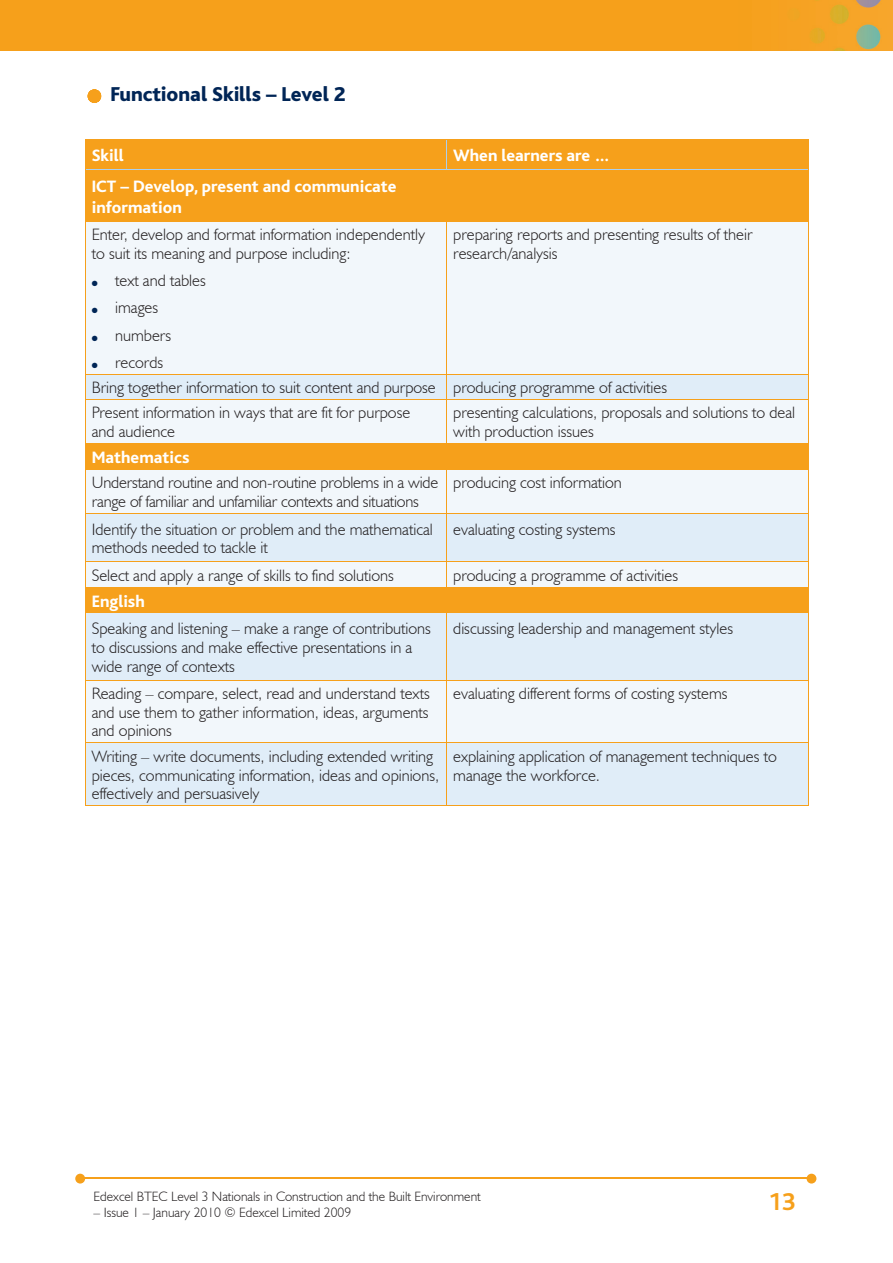
<style>
.page{position:relative;width:893px;height:1263px;background:#fff}
.page>*{position:absolute;margin:0;border:0;box-sizing:border-box;transform-origin:0 0}
.t1{font:700 25.5px "Bliss";color:#f6a01b}
.t2{font:800 21px "Bliss";color:#002556}
.t3{font:800 17.25px/21px "Bliss";color:#fff}
.t4{font:300 16.5px/18.8px "Humanist 521 BT";color:#231f20}
.t5{font:300 13.5px "Humanist 521 BT";color:#231f20}
.t6{font:7.5px "Zapf Dingbats";color:#002556}
</style>
<div class="page">
<img style="left:0;top:0;width:893px;height:51px">
<hr style="left:82px;top:1178px;width:728px;height:1px;background:#f6a01b">
<svg style="left:807px;top:1174px;width:9px;height:9px"></svg>
<svg style="left:75px;top:1174px;width:10px;height:9px"></svg>
<svg style="left:88px;top:89px;width:13px;height:14px"></svg>
<div style="left:86px;top:140px;width:722px;height:81px;background:#f6a01b"></div>
<div style="left:86px;top:222px;width:722px;height:152px;background:#f2f7fb"></div>
<svg style="left:86px;top:375px;width:722px;height:430px;fill:#e0edf8"></svg>
<svg style="left:86px;top:444px;width:722px;height:169px"></svg>
<hr style="left:446px;top:140px;width:1px;height:30px;background:#accfed">
<hr style="left:86px;top:170px;width:361px;height:1px;background:#accfed">
<hr style="left:447px;top:170px;width:361px;height:1px;background:#accfed">
<hr style="left:85px;top:140px;width:1px;height:30px;background:#f6a01b">
<hr style="left:808px;top:140px;width:1px;height:30px;background:#f6a01b">
<hr style="left:85px;top:139px;width:362px;height:1px;background:#f6a01b">
<hr style="left:447px;top:139px;width:362px;height:1px;background:#f6a01b">
<hr style="left:446px;top:170px;width:1px;height:51px;background:#f6a01b">
<hr style="left:85px;top:170px;width:1px;height:51px;background:#f6a01b">
<hr style="left:808px;top:170px;width:1px;height:51px;background:#f6a01b">
<hr style="left:85px;top:221px;width:1px;height:153px;background:#f6a01b">
<hr style="left:85px;top:221px;width:362px;height:1px;background:#f6a01b">
<hr style="left:446px;top:221px;width:1px;height:153px;background:#f6a01b">
<hr style="left:808px;top:221px;width:1px;height:153px;background:#f6a01b">
<hr style="left:447px;top:221px;width:362px;height:1px;background:#f6a01b">
<svg style="left:85px;top:375px;width:1px;height:24px"></svg>
<hr style="left:85px;top:374px;width:362px;height:1px;background:#f6a01b">
<svg style="left:446px;top:375px;width:1px;height:24px"></svg>
<svg style="left:808px;top:375px;width:1px;height:24px"></svg>
<hr style="left:447px;top:374px;width:362px;height:1px;background:#f6a01b">
<hr style="left:85px;top:400px;width:1px;height:43px;background:#f6a01b">
<hr style="left:85px;top:399px;width:362px;height:1px;background:#f6a01b">
<hr style="left:446px;top:400px;width:1px;height:43px;background:#f6a01b">
<hr style="left:808px;top:400px;width:1px;height:43px;background:#f6a01b">
<hr style="left:447px;top:399px;width:362px;height:1px;background:#f6a01b">
<svg style="left:85px;top:444px;width:1px;height:25px"></svg>
<hr style="left:85px;top:443px;width:362px;height:1px;background:#f6a01b">
<svg style="left:446px;top:444px;width:1px;height:25px"></svg>
<svg style="left:808px;top:444px;width:1px;height:25px"></svg>
<hr style="left:447px;top:443px;width:362px;height:1px;background:#f6a01b">
<hr style="left:85px;top:470px;width:1px;height:43px;background:#f6a01b">
<hr style="left:85px;top:469px;width:362px;height:1px;background:#f6a01b">
<hr style="left:446px;top:470px;width:1px;height:43px;background:#f6a01b">
<hr style="left:808px;top:470px;width:1px;height:43px;background:#f6a01b">
<hr style="left:447px;top:469px;width:362px;height:1px;background:#f6a01b">
<hr style="left:446px;top:514px;width:1px;height:47px;background:#f6a01b">
<hr style="left:85px;top:514px;width:1px;height:47px;background:#f6a01b">
<hr style="left:808px;top:514px;width:1px;height:47px;background:#f6a01b">
<hr style="left:85px;top:513px;width:362px;height:1px;background:#f6a01b">
<hr style="left:447px;top:513px;width:362px;height:1px;background:#f6a01b">
<hr style="left:85px;top:561px;width:362px;height:1px;background:#f6a01b">
<hr style="left:447px;top:561px;width:362px;height:1px;background:#f6a01b">
<svg style="left:85px;top:562px;width:1px;height:51px"></svg>
<hr style="left:85px;top:587px;width:362px;height:1px;background:#f6a01b">
<svg style="left:446px;top:562px;width:1px;height:51px"></svg>
<svg style="left:808px;top:562px;width:1px;height:51px"></svg>
<hr style="left:447px;top:587px;width:362px;height:1px;background:#f6a01b">
<hr style="left:446px;top:613px;width:1px;height:67px;background:#f6a01b">
<hr style="left:85px;top:613px;width:1px;height:67px;background:#f6a01b">
<hr style="left:808px;top:613px;width:1px;height:67px;background:#f6a01b">
<hr style="left:85px;top:613px;width:362px;height:1px;background:#f6a01b">
<hr style="left:447px;top:613px;width:362px;height:1px;background:#f6a01b">
<hr style="left:85px;top:680px;width:1px;height:62px;background:#f6a01b">
<hr style="left:85px;top:680px;width:362px;height:1px;background:#f6a01b">
<hr style="left:446px;top:680px;width:1px;height:62px;background:#f6a01b">
<hr style="left:808px;top:680px;width:1px;height:62px;background:#f6a01b">
<hr style="left:447px;top:680px;width:362px;height:1px;background:#f6a01b">
<hr style="left:85px;top:805px;width:362px;height:1px;background:#f6a01b">
<hr style="left:85px;top:743px;width:1px;height:62px;background:#f6a01b">
<hr style="left:85px;top:742px;width:362px;height:1px;background:#f6a01b">
<hr style="left:447px;top:805px;width:362px;height:1px;background:#f6a01b">
<hr style="left:446px;top:743px;width:1px;height:62px;background:#f6a01b">
<hr style="left:808px;top:743px;width:1px;height:62px;background:#f6a01b">
<hr style="left:447px;top:742px;width:362px;height:1px;background:#f6a01b">
<p class="t2" style="left:111px;top:83px;width:237px">Functional Skills – Level 2</p>
<p class="t3" style="left:92px;top:146px;width:33px">Skill</p>
<p class="t3" style="left:453px;top:146px;width:158px">When learners are …</p>
<p class="t3" style="left:92px;top:176px;width:306px">ICT – Develop, present and communicate information</p>
<p class="t4" style="left:92px;top:225px;width:335px">Enter, develop and format information independently to suit its meaning and purpose including:</p>
<p class="t4" style="left:115px;top:266px;width:92px;line-height:27.3px">text and tables images numbers records</p>
<p class="t4" style="left:453px;top:225px;width:301px">preparing reports and presenting results of their research/analysis</p>
<p class="t6" style="left:92px;top:280px;width:7px">●</p>
<p class="t6" style="left:92px;top:307px;width:7px">●</p>
<p class="t6" style="left:92px;top:334px;width:7px">●</p>
<p class="t6" style="left:92px;top:362px;width:7px">●</p>
<p class="t4" style="left:92px;top:374px;width:577px;line-height:25.3px">Bring together information to suit content and purpose producing programme of activities<br>Present information in ways that are fit for purpose</p>
<p class="t4" style="left:92px;top:422px;width:85px">and audience</p>
<p class="t4" style="left:453px;top:403px;width:343px">presenting calculations, proposals and solutions to deal with production issues</p>
<p class="t3" style="left:92px;top:447px;width:99px">Mathematics</p>
<p class="t4" style="left:92px;top:473px;width:348px">Understand routine and non-routine problems in a wide range of familiar and unfamiliar contexts and situations</p>
<p class="t4" style="left:453px;top:473px;width:170px">producing cost information</p>
<p class="t4" style="left:92px;top:519px;width:342px">Identify the situation or problem and the mathematical methods needed to tackle it</p>
<p class="t4" style="left:453px;top:519px;width:164px">evaluating costing systems</p>
<p class="t4" style="left:92px;top:565px;width:304px">Select and apply a range of skills to find solutions</p>
<p class="t4" style="left:453px;top:565px;width:226px">producing a programme of activities</p>
<p class="t3" style="left:92px;top:591px;width:55px">English</p>
<p class="t4" style="left:92px;top:619px;width:341px">Speaking and listening – make a range of contributions to discussions and make effective presentations in a wide range of contexts</p>
<p class="t4" style="left:453px;top:619px;width:281px">discussing leadership and management styles</p>
<p class="t4" style="left:92px;top:684px;width:339px;text-align:justify">Reading – compare, select, read and understand texts and use them to gather information, ideas, arguments and opinions</p>
<p class="t4" style="left:453px;top:684px;width:276px">evaluating different forms of costing systems</p>
<p class="t4" style="left:92px;top:746px;width:349px">Writing – write documents, including extended writing pieces, communicating information, ideas and opinions, effectively and persuasively</p>
<p class="t4" style="left:453px;top:746px;width:325px">explaining application of management techniques to manage the workforce.</p>
<p class="t5" style="left:94px;top:1188px;width:389px">Edexcel BTEC Level 3 Nationals in Construction and the Built Environment</p>
<p class="t5" style="left:94px;top:1204px;width:259px">– Issue 1 – January 2010 © Edexcel Limited 2009</p>
<h1 class="t1" style="left:768px;top:1189px;width:29px">13</h1>
</div>
